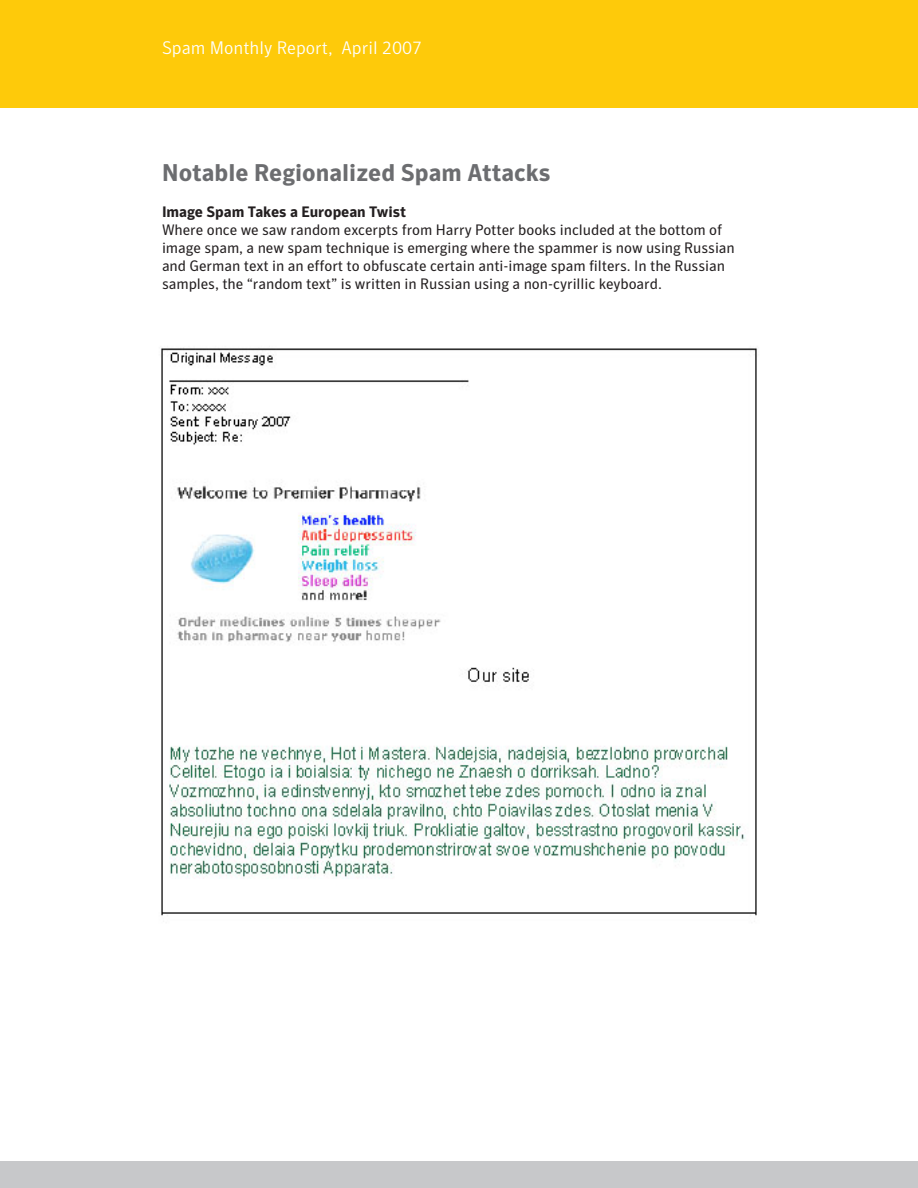
<style>
.page{position:relative;width:918px;height:1188px;background:#fff}
.page>*{position:absolute;margin:0;border:0;box-sizing:border-box;transform-origin:0 0}
.t1{font:700 24px "Symantec Sans";color:#6c6d70}
.t2{font:300 18px "Symantec Sans";color:#fff}
.t3{font:15px/18px "Symantec Sans";letter-spacing:-.005em;color:#231f20}
.t4{font:700 15px "Symantec Sans";letter-spacing:-.005em;color:#231f20}
</style>
<div class="page">
<div style="left:0;top:0;width:918px;height:108px;background:#feca0a"></div>
<div style="left:0;top:1161px;width:918px;height:27px;background:#c7c8ca"></div>
<img style="left:160px;top:348px;width:598px;height:568px">
<p class="t2" style="left:162px;top:38px;width:262px">Spam Monthly Report, April 2007</p>
<p class="t1" style="left:162px;top:160px;width:390px">Notable Regionalized Spam Attacks</p>
<p class="t4" style="left:162px;top:204px;width:246px">Image Spam Takes a European Twist</p>
<p class="t3" style="left:162px;top:221px;width:574px">Where once we saw random excerpts from Harry Potter books included at the bottom of image spam, a new spam technique is emerging where the spammer is now using Russian and German text in an effort to obfuscate certain anti-image spam filters. In the Russian samples, the “random text” is written in Russian using a non-cyrillic keyboard.</p>
</div>
